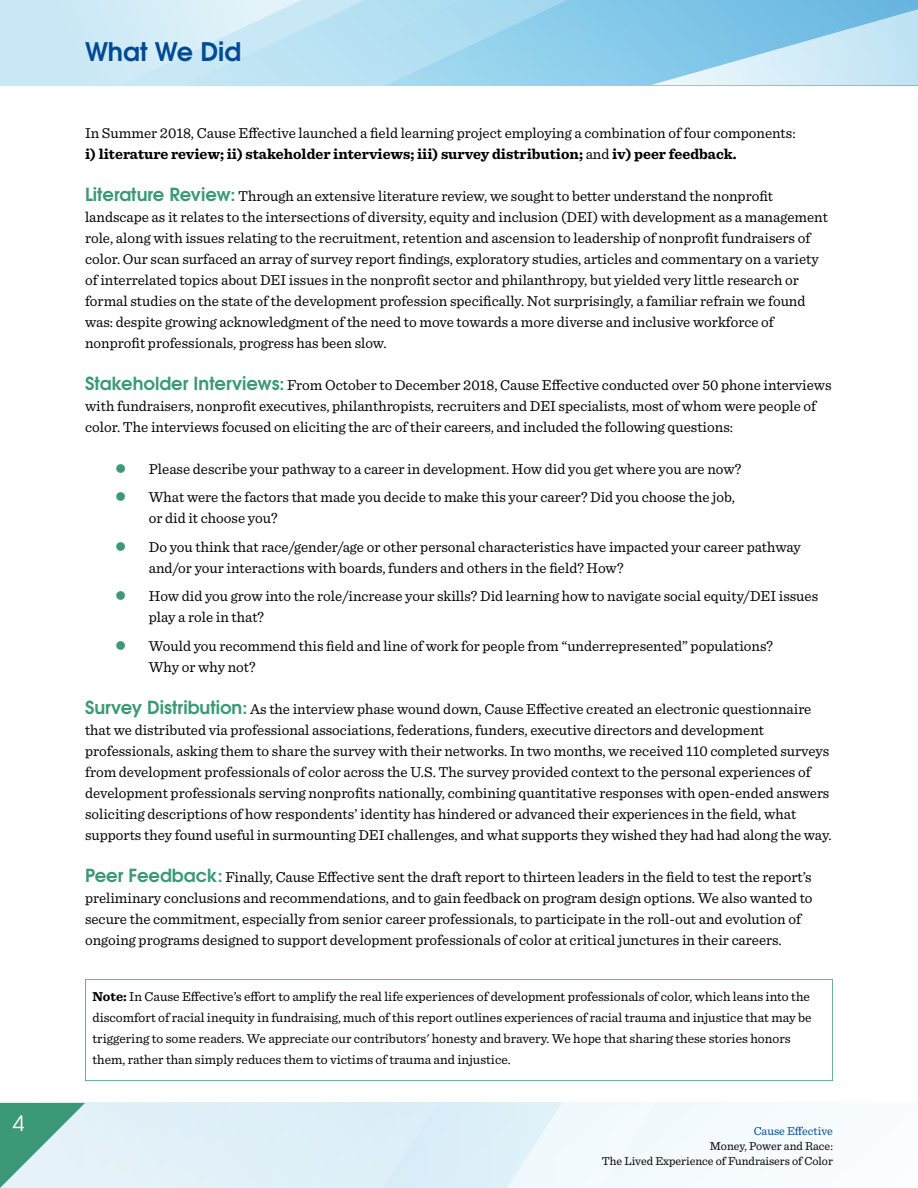
<style>
.page{position:relative;width:918px;height:1188px;background:#fff}
.page>*{position:absolute;margin:0;border:0;box-sizing:border-box;transform-origin:0 0}
.t1{font:700 25.5px "Te X Gyre Adventor";color:#004b93}
.t2{font:21px "Te X Gyre Adventor";color:#fff}
.t3{font:15px/21px "Sentinel";color:#000}
.t4{font:13.5px/21px "Sentinel";color:#000}
.t5{font:12px/15px "Sentinel";color:#000;text-align:right}
.t6{font:12px "Sentinel";color:#004b93}
.s1{font-weight:700}
.s2{font-family:"Te X Gyre Adventor";font-weight:700;font-size:18px;color:#3c9978}
.s3{color:#3c9978}
</style>
<div class="page">
<div style="left:716px;top:1103px;width:66px;height:60px;background:#f4fafd"></div>
<svg style="left:85px;top:1103px;width:631px;height:85px"></svg>
<svg style="left:0;top:0;width:918px;height:85px;background:#aedcf0"></svg>
<svg style="left:0;top:1103px;width:85px;height:85px;background:#90c5b8"></svg>
<svg style="left:85px;top:979px;width:748px;height:102px"></svg>
<h2 class="t2" style="left:13px;top:1107px;width:13px">4</h2>
<h1 class="t1" style="left:85px;top:30px;width:158px">What We Did</h1>
<p class="t3" style="left:85px;top:121px;width:712px">In Summer 2018, Cause Effective launched a field learning project employing a combination of four components: <span class="s1">i) literature review; ii) stakeholder interviews; iii) survey distribution;</span> and <span class="s1">iv) peer feedback.</span></p>
<p class="t3" style="left:85px;top:184px;width:744px"><span class="s2">Literature Review:</span> Through an extensive literature review, we sought to better understand the nonprofit landscape as it relates to the intersections of diversity, equity and inclusion (DEI) with development as a management role, along with issues relating to the recruitment, retention and ascension to leadership of nonprofit fundraisers of color. Our scan surfaced an array of survey report findings, exploratory studies, articles and commentary on a variety of interrelated topics about DEI issues in the nonprofit sector and philanthropy, but yielded very little research or formal studies on the state of the development profession specifically. Not surprisingly, a familiar refrain we found was: despite growing acknowledgment of the need to move towards a more diverse and inclusive workforce of nonprofit professionals, progress has been slow.</p>
<p class="t3" style="left:85px;top:373px;width:748px"><span class="s2">Stakeholder Interviews:</span> From October to December 2018, Cause Effective conducted over 50 phone interviews with fundraisers, nonprofit executives, philanthropists, recruiters and DEI specialists, most of whom were people of color. The interviews focused on eliciting the arc of their careers, and included the following questions:</p>
<p class="t3" style="left:115px;top:457px;width:628px"><span class="s3">●</span> Please describe your pathway to a career in development. How did you get where you are now?</p>
<p class="t3" style="left:149px;top:486px;width:588px;text-indent:-34px"><span class="s3">●</span> What were the factors that made you decide to make this your career? Did you choose the job, or did it choose you?</p>
<p class="t3" style="left:149px;top:535px;width:654px;text-indent:-34px"><span class="s3">●</span> Do you think that race/gender/age or other personal characteristics have impacted your career pathway and/or your interactions with boards, funders and others in the field? How?</p>
<p class="t3" style="left:149px;top:585px;width:671px;text-indent:-34px"><span class="s3">●</span> How did you grow into the role/increase your skills? Did learning how to navigate social equity/DEI issues play a role in that?</p>
<p class="t3" style="left:149px;top:634px;width:626px;text-indent:-34px"><span class="s3">●</span> Would you recommend this field and line of work for people from “underrepresented” populations?<br>Why or why not?</p>
<p class="t3" style="left:85px;top:697px;width:748px"><span class="s2">Survey Distribution:</span> As the interview phase wound down, Cause Effective created an electronic questionnaire that we distributed via professional associations, federations, funders, executive directors and development professionals, asking them to share the survey with their networks. In two months, we received 110 completed surveys from development professionals of color across the U.S. The survey provided context to the personal experiences of development professionals serving nonprofits nationally, combining quantitative responses with open-ended answers soliciting descriptions of how respondents’ identity has hindered or advanced their experiences in the field, what supports they found useful in surmounting DEI challenges, and what supports they wished they had had along the way.</p>
<p class="t3" style="left:85px;top:865px;width:729px"><span class="s2">Peer Feedback:</span> Finally, Cause Effective sent the draft report to thirteen leaders in the field to test the report’s preliminary conclusions and recommendations, and to gain feedback on program design options. We also wanted to secure the commitment, especially from senior career professionals, to participate in the roll-out and evolution of ongoing programs designed to support development professionals of color at critical junctures in their careers.</p>
<p class="t4" style="left:93px;top:985px;width:721px"><span class="s1">Note:</span> In Cause Effective’s effort to amplify the real life experiences of development professionals of color, which leans into the discomfort of racial inequity in fundraising, much of this report outlines experiences of racial trauma and injustice that may be triggering to some readers. We appreciate our contributors' honesty and bravery. We hope that sharing these stories honors them, rather than simply reduces them to victims of trauma and injustice.</p>
<p class="t6" style="left:754px;top:1122px;width:81px">Cause Effective</p>
<p class="t5" style="left:602px;top:1137px;width:233px">Money, Power and Race:<br>The Lived Experience of Fundraisers of Color</p>
</div>
